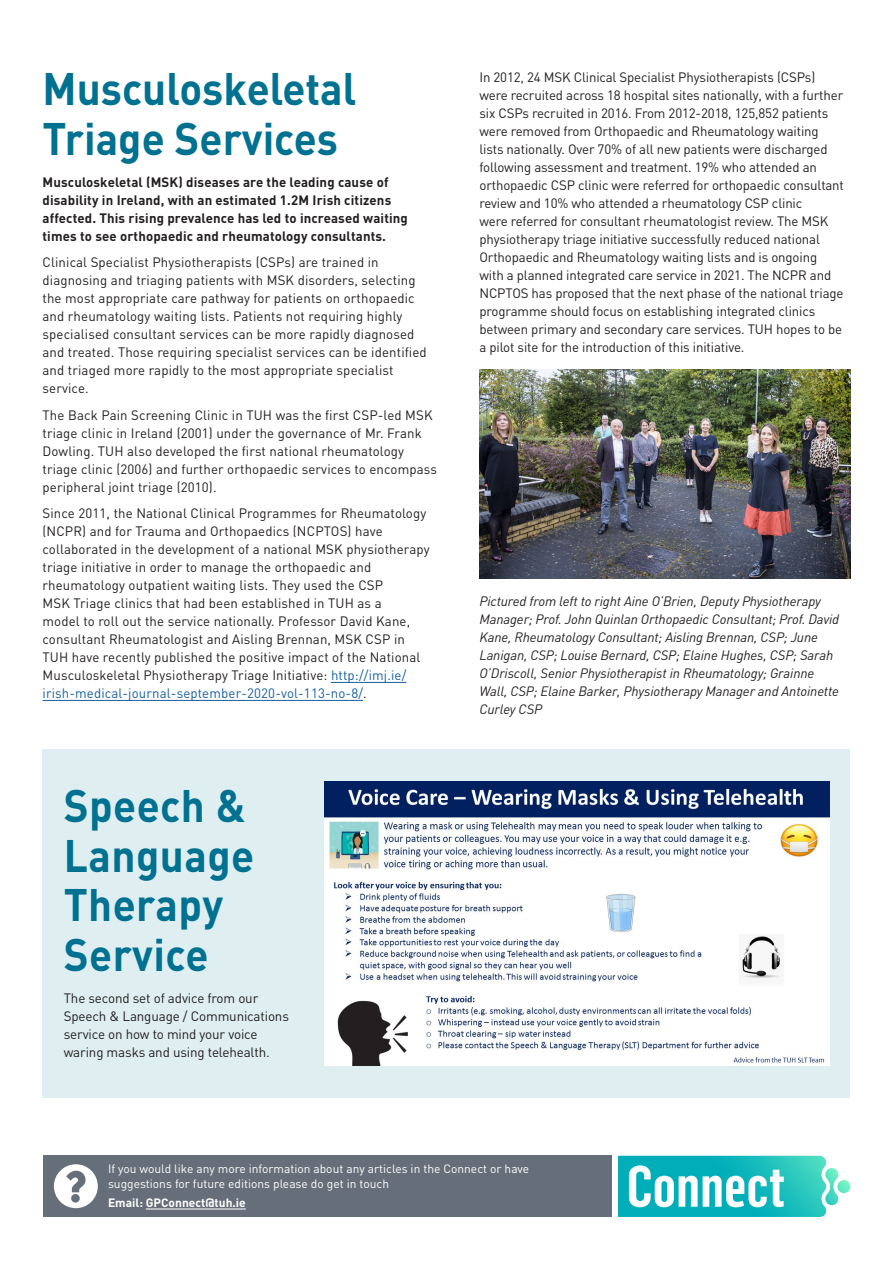
<style>
.page{position:relative;width:893px;height:1263px;background:#fff}
.page>*{position:absolute;margin:0;border:0;box-sizing:border-box;transform-origin:0 0}
.t1{font:700 45px/49.5px "DIN";color:#007190;scale:.94 1}
.t2{font:13.5px/18px "DIN";color:#231f20}
.t3{font:italic 13.5px/18px "DIN";letter-spacing:-.01em;color:#231f20}
.t4{font:700 13.5px/18px "DIN";letter-spacing:.01em;color:#231f20}
.t5{font:12px/15px "DIN";color:#fff}
.t6{font:700 12px "DIN";color:#fff}
.s1{color:#175d9e}
</style>
<div class="page">
<div style="left:43px;top:749px;width:807px;height:349px;background:#dfeef1"></div>
<div style="left:43px;top:1156px;width:568px;height:61px;background:#666f79"></div>
<hr style="left:146px;top:1208px;width:100px;height:1px;background:#fff">
<div style="left:54px;top:1164px;width:44px;height:44px;background:#fff;border-radius:50%"></div>
<svg style="left:66px;top:1171px;width:20px;height:21px"></svg>
<div style="left:71px;top:1194px;width:9px;height:8px;background:#666f79;border-radius:50%"></div>
<svg style="left:618px;top:1156px;width:233px;height:61px"></svg>
<img style="left:324px;top:781px;width:506px;height:284px">
<hr style="left:331px;top:682px;width:75px;height:1px;background:#175d9e">
<hr style="left:43px;top:700px;width:320px;height:1px;background:#175d9e">
<img style="left:479px;top:370px;width:371px;height:209px">
<h1 class="t1" style="left:43px;top:62px;width:336px">Musculoskeletal<br>Triage Services</h1>
<p class="t4" style="left:43px;top:172px;width:367px">Musculoskeletal (MSK) diseases are the leading cause of disability in Ireland, with an estimated 1.2M Irish citizens affected. This rising prevalence has led to increased waiting times to see orthopaedic and rheumatology consultants.</p>
<p class="t2" style="left:43px;top:253px;width:386px">Clinical Specialist Physiotherapists (CSPs) are trained in diagnosing and triaging patients with MSK disorders, selecting the most appropriate care pathway for patients on orthopaedic and rheumatology waiting lists. Patients not requiring highly specialised consultant services can be more rapidly diagnosed and treated. Those requiring specialist services can be identified and triaged more rapidly to the most appropriate specialist service.</p>
<p class="t2" style="left:43px;top:406px;width:396px">The Back Pain Screening Clinic in TUH was the first CSP-led MSK triage clinic in Ireland (2001) under the governance of Mr. Frank Dowling. TUH also developed the first national rheumatology triage clinic (2006) and further orthopaedic services to encompass peripheral joint triage (2010).</p>
<p class="t2" style="left:43px;top:504px;width:389px">Since 2011, the National Clinical Programmes for Rheumatology (NCPR) and for Trauma and Orthopaedics (NCPTOS) have collaborated in the development of a national MSK physiotherapy triage initiative in order to manage the orthopaedic and rheumatology outpatient waiting lists. They used the CSP<br>MSK Triage clinics that had been established in TUH as a<br>model to roll out the service nationally. Professor David Kane, consultant Rheumatologist and Aisling Brennan, MSK CSP in TUH have recently published the positive impact of the National Musculoskeletal Physiotherapy Triage Initiative: <span class="s1">http://imj.ie/ irish-medical-journal-september-2020-vol-113-no-8/</span>.</p>
<h1 class="t1" style="left:64px;top:779px;width:204px">Speech &amp;<br>Language<br>Therapy<br>Service</h1>
<p class="t2" style="left:64px;top:988px;width:227px">The second set of advice from our Speech &amp; Language / Communications service on how to mind your voice waring masks and using telehealth.</p>
<p class="t2" style="left:479px;top:68px;width:366px">In 2012, 24 MSK Clinical Specialist Physiotherapists (CSPs) were recruited across 18 hospital sites nationally, with a further six CSPs recruited in 2016. From 2012-2018, 125,852 patients were removed from Orthopaedic and Rheumatology waiting lists nationally. Over 70% of all new patients were discharged following assessment and treatment. 19% who attended an orthopaedic CSP clinic were referred for orthopaedic consultant review and 10% who attended a rheumatology CSP clinic<br>were referred for consultant rheumatologist review. The MSK physiotherapy triage initiative successfully reduced national Orthopaedic and Rheumatology waiting lists and is ongoing with a planned integrated care service in 2021. The NCPR and NCPTOS has proposed that the next phase of the national triage programme should focus on establishing integrated clinics between primary and secondary care services. TUH hopes to be a pilot site for the introduction of this initiative.</p>
<p class="t3" style="left:479px;top:592px;width:361px">Pictured from left to right Aine O’Brien, Deputy Physiotherapy Manager; Prof. John Quinlan Orthopaedic Consultant; Prof. David Kane, Rheumatology Consultant; Aisling Brennan, CSP; June Lanigan, CSP; Louise Bernard, CSP; Elaine Hughes, CSP; Sarah O’Driscoll, Senior Physiotherapist in Rheumatology; Grainne Wall, CSP; Elaine Barker, Physiotherapy Manager and Antoinette Curley CSP</p>
<p class="t5" style="left:108px;top:1161px;width:423px">If you would like any more information about any articles in the Connect or have suggestions for future editions please do get in touch</p>
<p class="t6" style="left:108px;top:1195px;width:139px">Email: GPConnect@tuh.ie</p>
</div>
